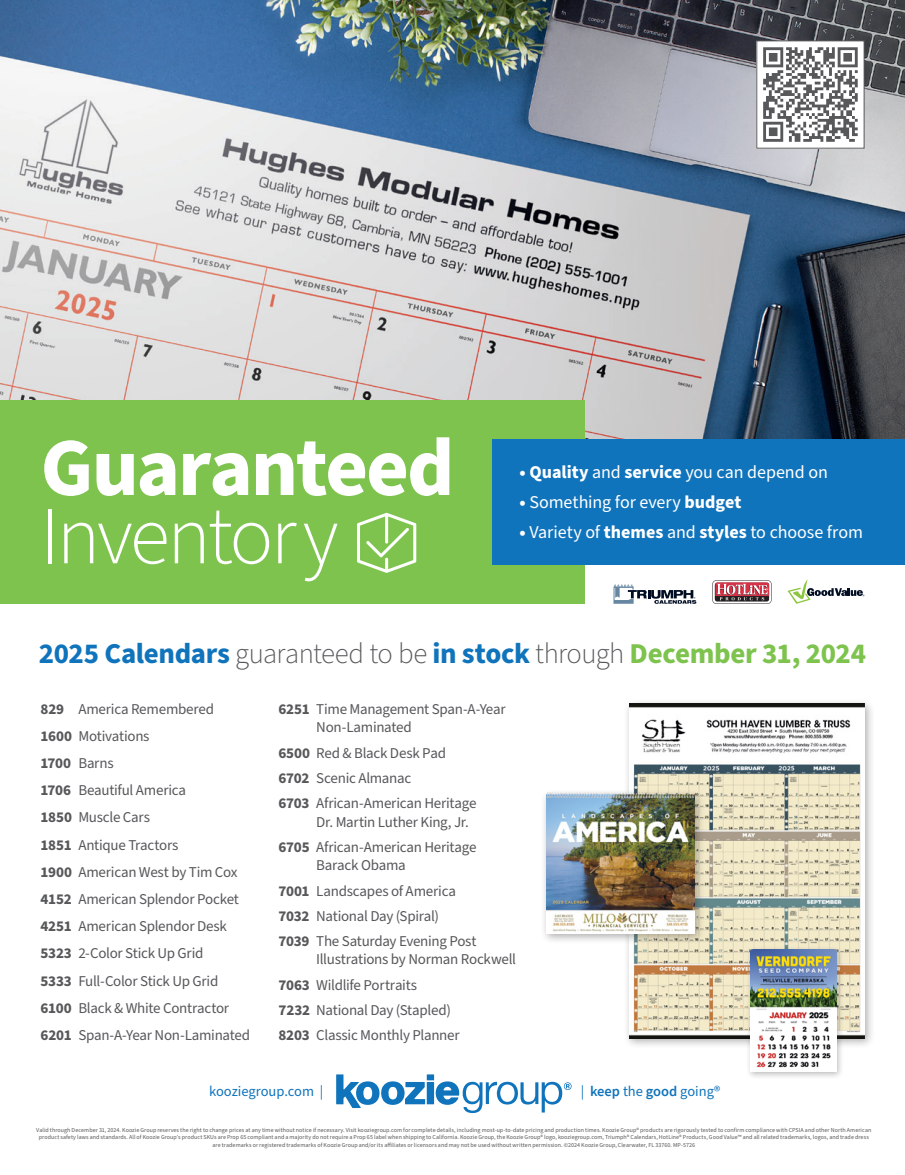
<style>
.page{position:relative;width:905px;height:1175px;background:#fff}
.page>*{position:absolute;margin:0;border:0;box-sizing:border-box;transform-origin:0 0}
.t1{font:700 82.5px "Source Sans Pro";letter-spacing:-.025em;color:#fff}
.t2{font:300 82.5px "Source Sans Pro";letter-spacing:-.035em;color:#fff}
.t3{font:300 28.8px "Source Sans Pro";letter-spacing:-.025em;color:#57585a}
.t4{font:18px "Source Sans Pro";letter-spacing:-.005em;color:#fff}
.t5{font:15px/18.6px "Source Sans Pro";letter-spacing:-.02em;color:#57585a}
.t6{font:14.55px "Source Sans Pro";color:#1074bc}
.t7{font:6px/7.5px "Source Sans Pro";letter-spacing:.01em;color:#57585a;text-align:center}
.s1{font-weight:700}
.s2{font-weight:700;color:#1074bc}
.s3{font-weight:700;color:#7dc34e}
.s4{font-weight:600}
</style>
<div class="page">
<img style="left:0;top:0;width:904px;height:439px">
<div style="left:0;top:400px;width:584px;height:204px;background:#7dc34e"></div>
<svg style="left:357px;top:513px;width:59px;height:60px"></svg>
<div style="left:492px;top:439px;width:412px;height:126px;background:#1074bc"></div>
<div style="left:427px;top:1082px;width:7px;height:22px;background:#1074bc"></div>
<div style="left:427px;top:1074px;width:7px;height:6px;background:#1074bc"></div>
<svg style="left:336px;top:1074px;width:89px;height:34px"></svg>
<svg style="left:435px;top:1081px;width:136px;height:32px"></svg>
<div style="left:623px;top:697px;width:251px;height:352px;background:#231f20;opacity:.35"></div>
<img style="left:629px;top:704px;width:235px;height:334px">
<div style="left:745px;top:945px;width:99px;height:134px;background:#231f20;opacity:.3"></div>
<img style="left:750px;top:949px;width:86px;height:122px">
<div style="left:540px;top:788px;width:165px;height:156px;background:#231f20;opacity:.35"></div>
<img style="left:546px;top:793px;width:148px;height:140px">
<svg style="left:613px;top:584px;width:83px;height:20px"></svg>
<svg style="left:712px;top:580px;width:59px;height:24px"></svg>
<svg style="left:787px;top:579px;width:77px;height:25px"></svg>
<div style="left:756px;top:41px;width:108px;height:107px;background:#fff"></div>
<svg style="left:763px;top:47px;width:94px;height:95px"></svg>
<div style="left:756px;top:40px;width:108px;height:108px;border:1px solid #57585a"></div>
<p class="t1" style="left:40px;top:411px;width:415px">Guaranteed</p>
<p class="t2" style="left:40px;top:481px;width:299px">Inventory</p>
<p class="t4" style="left:519px;top:460px;width:310px"><span class="s1">• Quality</span> and <span class="s1">service</span> you can depend on</p>
<p class="t4" style="left:519px;top:490px;width:223px"><span class="s1">•</span> Something for every <span class="s1">budget</span></p>
<p class="t4" style="left:519px;top:520px;width:345px"><span class="s1">•</span> Variety of <span class="s1">themes</span> and <span class="s1">styles</span> to choose from</p>
<p class="t3" style="left:39px;top:634px;width:828px"><span class="s2">2025 Calendars</span> guaranteed to be <span class="s2">in stock</span> through <span class="s3">December 31, 2024</span></p>
<p class="t5" style="left:40px;top:700px;width:175px"><span class="s1">829</span> America Remembered</p>
<p class="t5" style="left:40px;top:727px;width:111px"><span class="s1">1600</span> Motivations</p>
<p class="t5" style="left:40px;top:754px;width:75px"><span class="s1">1700</span> Barns</p>
<p class="t5" style="left:40px;top:781px;width:147px"><span class="s1">1706</span> Beautiful America</p>
<p class="t5" style="left:40px;top:808px;width:111px"><span class="s1">1850</span> Muscle Cars</p>
<p class="t5" style="left:40px;top:835px;width:139px"><span class="s1">1851</span> Antique Tractors</p>
<p class="t5" style="left:40px;top:863px;width:198px"><span class="s1">1900</span> American West by Tim Cox</p>
<p class="t5" style="left:40px;top:890px;width:200px"><span class="s1">4152</span> American Splendor Pocket</p>
<p class="t5" style="left:40px;top:917px;width:188px"><span class="s1">4251</span> American Splendor Desk</p>
<p class="t5" style="left:40px;top:944px;width:164px"><span class="s1">5323</span> 2-Color Stick Up Grid</p>
<p class="t5" style="left:40px;top:971px;width:179px"><span class="s1">5333</span> Full-Color Stick Up Grid</p>
<p class="t5" style="left:40px;top:999px;width:190px"><span class="s1">6100</span> Black &amp; White Contractor</p>
<p class="t5" style="left:40px;top:1026px;width:211px"><span class="s1">6201</span> Span-A-Year Non-Laminated</p>
<p class="t5" style="left:316px;top:700px;width:191px;text-indent:-38px"><span class="s1">6251</span> Time Management Span-A-Year<br>Non-Laminated</p>
<p class="t5" style="left:278px;top:743px;width:169px"><span class="s1">6500</span> Red &amp; Black Desk Pad</p>
<p class="t5" style="left:278px;top:769px;width:134px"><span class="s1">6702</span> Scenic Almanac</p>
<p class="t5" style="left:316px;top:794px;width:162px;text-indent:-38px"><span class="s1">6703</span> African-American Heritage<br>Dr. Martin Luther King, Jr.</p>
<p class="t5" style="left:316px;top:838px;width:162px;text-indent:-38px"><span class="s1">6705</span> African-American Heritage<br>Barack Obama</p>
<p class="t5" style="left:278px;top:881px;width:179px"><span class="s1">7001</span> Landscapes of America</p>
<p class="t5" style="left:278px;top:906px;width:162px"><span class="s1">7032</span> National Day (Spiral)</p>
<p class="t5" style="left:316px;top:932px;width:201px;text-indent:-38px"><span class="s1">7039</span> The Saturday Evening Post<br>Illustrations by Norman Rockwell</p>
<p class="t5" style="left:278px;top:975px;width:140px"><span class="s1">7063</span> Wildlife Portraits</p>
<p class="t5" style="left:278px;top:1001px;width:174px"><span class="s1">7232</span> National Day (Stapled)</p>
<p class="t5" style="left:278px;top:1026px;width:183px"><span class="s1">8203</span> Classic Monthly Planner</p>
<p class="t6" style="left:209px;top:1081px;width:116px">kooziegroup.com |</p>
<p class="t6" style="left:580px;top:1081px;width:141px">| <span class="s4">keep</span> the <span class="s4">good</span> going®</p>
<p class="t7" style="left:36px;top:1126px;width:836px">Valid through December 31, 2024. Koozie Group reserves the right to change prices at any time without notice if necessary. Visit kooziegroup.com for complete details, including most-up-to-date pricing and production times. Koozie Group® products are rigorously tested to confirm compliance with CPSIA and other North American product safety laws and standards. All of Koozie Group’s product SKUs are Prop 65 compliant and a majority do not require a Prop 65 label when shipping to California. Koozie Group, the Koozie Group® logo, kooziegroup.com, Triumph® Calendars, HotLine® Products, Good Value™ and all related trademarks, logos, and trade dress are trademarks or registered trademarks of Koozie Group and/or its affiliates or licensors and may not be used without written permission. ©2024 Koozie Group, Clearwater, FL 33760. MP-5726</p>
</div>
